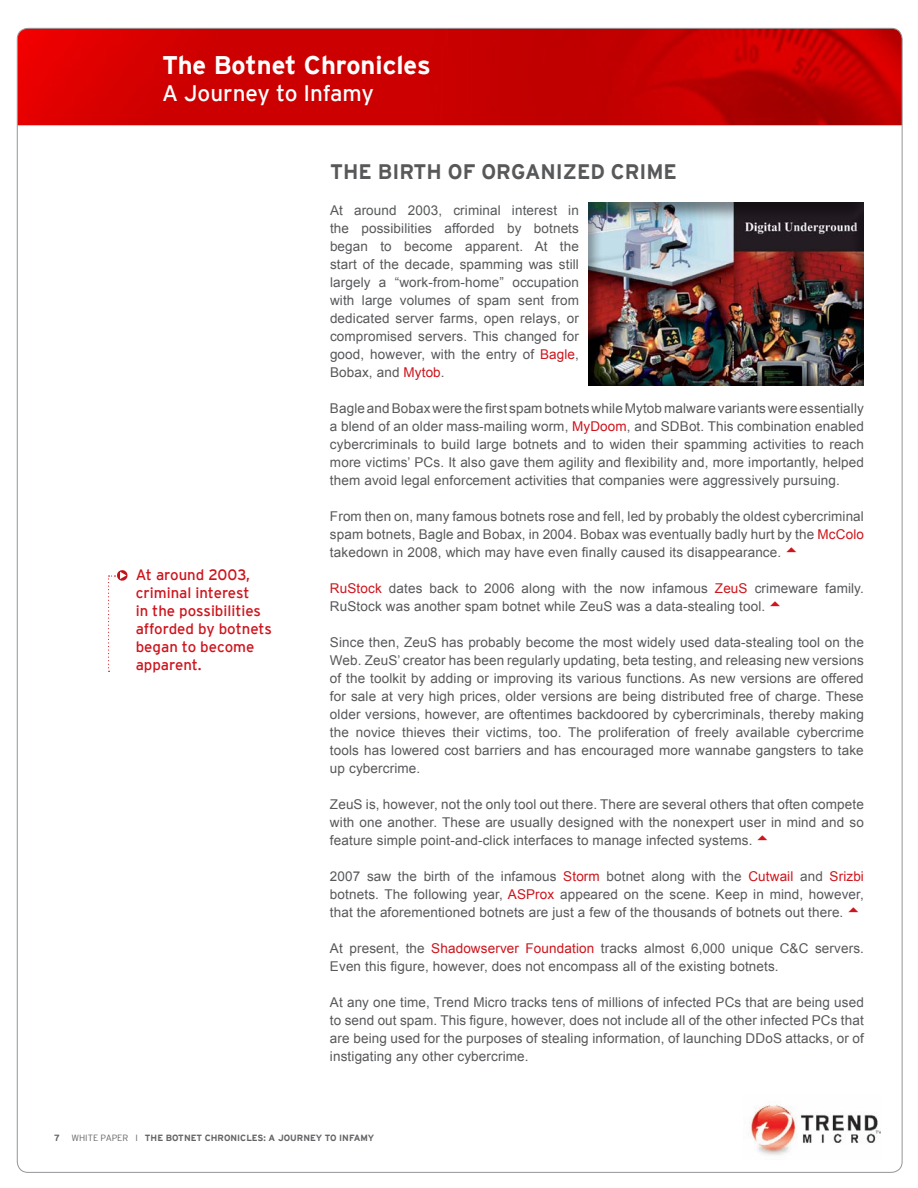
<style>
.page{position:relative;width:918px;height:1188px;background:#fff}
.page>*{position:absolute;margin:0;border:0;box-sizing:border-box;transform-origin:0 0}
.t1{font:700 25.5px "Interstate";color:#fff}
.t2{font:22.5px "Interstate";color:#fff}
.heading_1{font:700 21px "Interstate";color:#57585a}
.inset{font:15px/18px "Interstate";color:#cd151d}
.body_text{font:13.5px/18px "Arial";letter-spacing:.01em;color:#57585a;text-align:justify}
.t3{font:700 9px "Interstate";color:#636366}
.s1{color:#cd151d}
.s2{font-weight:300}
</style>
<div class="page">
<img style="left:17px;top:28px;width:884px;height:97px">
<img style="left:750px;top:1105px;width:131px;height:50px">
<div style="left:586px;top:202px;width:280px;height:186px;background:#231f20;opacity:.5"></div>
<svg style="left:108px;top:570px;width:20px;height:102px"></svg>
<h1 class="t1" style="left:162px;top:51px;width:270px">The Botnet Chronicles</h1>
<h2 class="t2" style="left:162px;top:81px;width:213px">A Journey to Infamy</h2>
<p class="inset" style="left:136px;top:566px;width:138px">At around 2003, criminal interest<br>in the possibilities afforded by botnets began to become apparent.</p>
<p class="heading_1" style="left:330px;top:160px;width:348px">THE BIRTH OF ORGANIZED CRIME</p>
<p class="body_text" style="left:330px;top:201px;width:251px">At around 2003, criminal interest in the possibilities afforded by botnets began to become apparent. At the start of the decade, spamming was still largely a “work-from-home” occupation with large volumes of spam sent from dedicated server farms, open relays, or compromised servers. This changed for good, however, with the entry of <span class="s1">Bagle</span>, Bobax, and <span class="s1">Mytob</span>.</p>
<p class="body_text" style="left:330px;top:399px;width:535px">Bagle and Bobax were the first spam botnets while Mytob malware variants were essentially a blend of an older mass-mailing worm, <span class="s1">MyDoom</span>, and SDBot. This combination enabled cybercriminals to build large botnets and to widen their spamming activities to reach more victims’ PCs. It also gave them agility and flexibility and, more importantly, helped them avoid legal enforcement activities that companies were aggressively pursuing.</p>
<p class="body_text" style="left:330px;top:507px;width:535px">From then on, many famous botnets rose and fell, led by probably the oldest cybercriminal spam botnets, Bagle and Bobax, in 2004. Bobax was eventually badly hurt by the <span class="s1">McColo </span>takedown in 2008, which may have even finally caused its disappearance.</p>
<p class="body_text" style="left:330px;top:579px;width:535px"><span class="s1">RuStock</span> dates back to 2006 along with the now infamous <span class="s1">ZeuS</span> crimeware family.<br>RuStock was another spam botnet while ZeuS was a data-stealing tool.</p>
<p class="body_text" style="left:330px;top:633px;width:535px">Since then, ZeuS has probably become the most widely used data-stealing tool on the Web. ZeuS’ creator has been regularly updating, beta testing, and releasing new versions of the toolkit by adding or improving its various functions. As new versions are offered for sale at very high prices, older versions are being distributed free of charge. These older versions, however, are oftentimes backdoored by cybercriminals, thereby making the novice thieves their victims, too. The proliferation of freely available cybercrime tools has lowered cost barriers and has encouraged more wannabe gangsters to take up cybercrime.</p>
<p class="body_text" style="left:330px;top:795px;width:535px">ZeuS is, however, not the only tool out there. There are several others that often compete with one another. These are usually designed with the nonexpert user in mind and so feature simple point-and-click interfaces to manage infected systems.</p>
<p class="body_text" style="left:330px;top:867px;width:536px">2007 saw the birth of the infamous <span class="s1">Storm</span> botnet along with the <span class="s1">Cutwail</span> and <span class="s1">Srizbi </span>botnets. The following year, <span class="s1">ASProx</span> appeared on the scene. Keep in mind, however, that the aforementioned botnets are just a few of the thousands of botnets out there.</p>
<p class="body_text" style="left:330px;top:939px;width:536px">At present, the <span class="s1">Shadowserver Foundation</span> tracks almost 6,000 unique C&amp;C servers.<br>Even this figure, however, does not encompass all of the existing botnets.</p>
<p class="body_text" style="left:330px;top:993px;width:535px">At any one time, Trend Micro tracks tens of millions of infected PCs that are being used to send out spam. This figure, however, does not include all of the other infected PCs that are being used for the purposes of stealing information, of launching DDoS attacks, or of instigating any other cybercrime.</p>
<p class="t3" style="left:54px;top:1133px;width:7px">7</p>
<p class="t3" style="left:71px;top:1133px;width:305px"><span class="s2">WHITE PAPER I</span> THE BOTNET CHRONICLES: A JOURNEY TO INFAMY</p>
</div>
